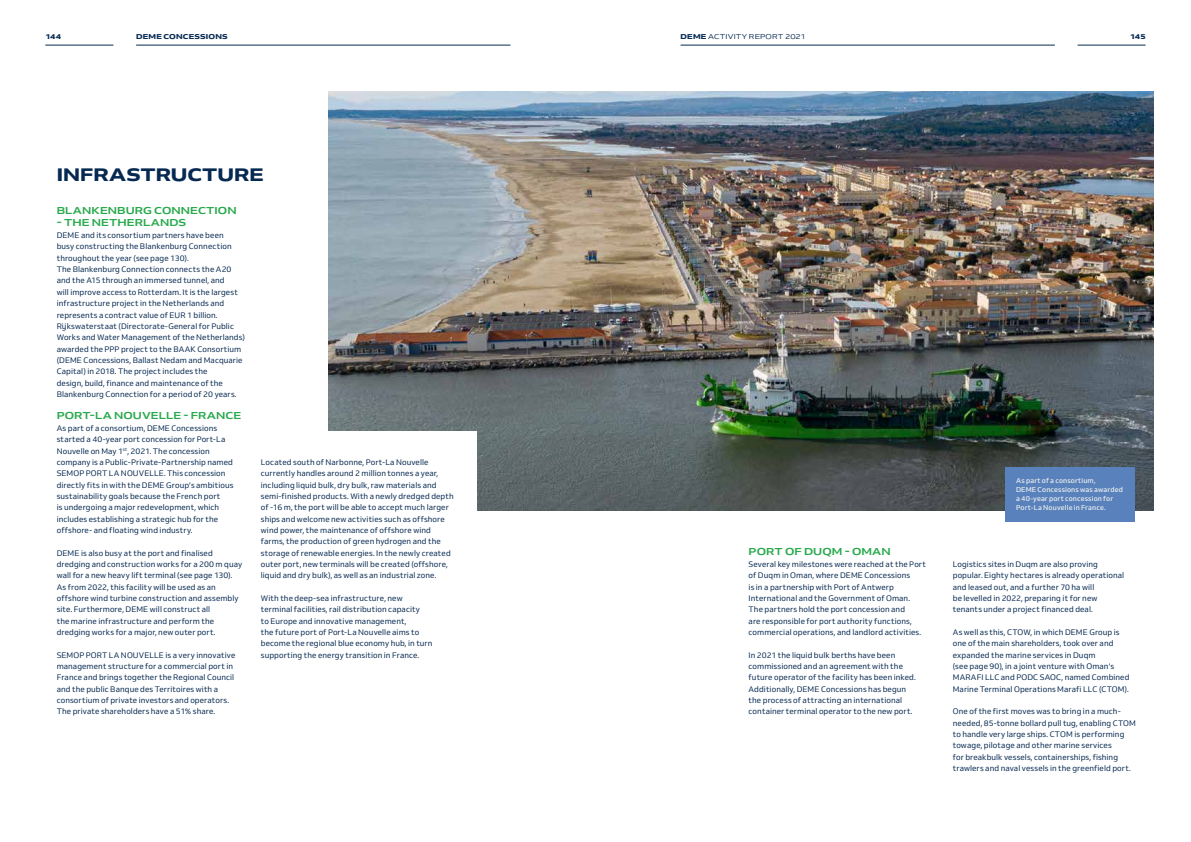
<style>
.page{position:relative;width:1191px;height:842px;background:#fff}
.page>*{position:absolute;margin:0;border:0;box-sizing:border-box;transform-origin:0 0}
.t1{font:800 18px "Venn Semi Ex";color:#062951}
.t2{font:700 semi-expanded 10px "Venn";letter-spacing:.01em;color:#29a94d}
.t3{font:8px/11.3px "Venn";letter-spacing:.01em;color:#062951}
.t4{font:500 7px/9px "Venn";letter-spacing:.02em;color:#edf1ee}
.t5{font:7px "Venn Semi Ex";letter-spacing:.02em;color:#062951}
.t6{font:800 7px "Venn Semi Ex";letter-spacing:.025em;color:#062951}
.s1{font-weight:800}
</style>
<div class="page">
<hr style="left:45px;top:45px;width:68px;height:1px;background:#062951">
<hr style="left:1077px;top:45px;width:68px;height:1px;background:#062951">
<hr style="left:136px;top:45px;width:374px;height:1px;background:#062951">
<hr style="left:680px;top:45px;width:374px;height:1px;background:#062951">
<img style="left:329px;top:91px;width:824px;height:419px">
<div style="left:261px;top:431px;width:215px;height:245px;background:#fff"></div>
<div style="left:1004px;top:467px;width:130px;height:55px;background:#5981bc"></div>
<p class="t6" style="left:45px;top:32px;width:17px">144</p>
<p class="t6" style="left:136px;top:32px;width:93px">DEME CONCESSIONS</p>
<p class="t5" style="left:680px;top:32px;width:127px"><span class="s1">DEME</span> ACTIVITY REPORT 2021</p>
<p class="t6" style="left:1130px;top:32px;width:17px">145</p>
<h1 class="t1" style="left:57px;top:164px;width:208px">INFRASTRUCTURE</h1>
<p class="t2" style="left:57px;top:205px;width:181px">BLANKENBURG CONNECTION</p>
<p class="t2" style="left:57px;top:216px;width:131px">- THE NETHERLANDS</p>
<p class="t3" style="left:57px;top:230px;width:190px">DEME and its consortium partners have been<br>busy constructing the Blankenburg Connection throughout the year (see page 130).<br>The Blankenburg Connection connects the A20 and the A15 through an immersed tunnel, and<br>will improve access to Rotterdam. It is the largest infrastructure project in the Netherlands and represents a contract value of EUR 1 billion.<br>Rijkswaterstaat (Directorate-General for Public Works and Water Management of the Netherlands) awarded the PPP project to the BAAK Consortium (DEME Concessions, Ballast Nedam and Macquarie Capital) in 2018. The project includes the<br>design, build, finance and maintenance of the Blankenburg Connection for a period of 20 years.</p>
<p class="t2" style="left:57px;top:409px;width:186px">PORT-LA NOUVELLE - FRANCE</p>
<p class="t3" style="left:57px;top:422px;width:178px">As part of a consortium, DEME Concessions started a 40-year port concession for Port-La Nouvelle on May 1<sup>st</sup>, 2021. The concession company is a Public-Private-Partnership named SEMOP PORT LA NOUVELLE. This concession directly fits in with the DEME Group’s ambitious sustainability goals because the French port<br>is undergoing a major redevelopment, which includes establishing a strategic hub for the offshore- and floating wind industry.</p>
<p class="t3" style="left:57px;top:547px;width:187px">DEME is also busy at the port and finalised dredging and construction works for a 200 m quay wall for a new heavy lift terminal (see page 130).<br>As from 2022, this facility will be used as an offshore wind turbine construction and assembly site. Furthermore, DEME will construct all<br>the marine infrastructure and perform the dredging works for a major, new outer port.</p>
<p class="t3" style="left:57px;top:649px;width:180px">SEMOP PORT LA NOUVELLE is a very innovative management structure for a commercial port in France and brings together the Regional Council and the public Banque des Territoires with a consortium of private investors and operators.<br>The private shareholders have a 51% share.</p>
<p class="t3" style="left:261px;top:456px;width:194px">Located south of Narbonne, Port-La Nouvelle currently handles around 2 million tonnes a year, including liquid bulk, dry bulk, raw materials and semi-finished products. With a newly dredged depth of -16 m, the port will be able to accept much larger ships and welcome new activities such as offshore wind power, the maintenance of offshore wind farms, the production of green hydrogen and the storage of renewable energies. In the newly created outer port, new terminals will be created (offshore, liquid and dry bulk), as well as an industrial zone.</p>
<p class="t3" style="left:261px;top:592px;width:173px">With the deep-sea infrastructure, new terminal facilities, rail distribution capacity<br>to Europe and innovative management,<br>the future port of Port-La Nouvelle aims to become the regional blue economy hub, in turn supporting the energy transition in France.</p>
<p class="t2" style="left:748px;top:545px;width:144px">PORT OF DUQM - OMAN</p>
<p class="t3" style="left:748px;top:558px;width:179px">Several key milestones were reached at the Port of Duqm in Oman, where DEME Concessions<br>is in a partnership with Port of Antwerp International and the Government of Oman.<br>The partners hold the port concession and<br>are responsible for port authority functions, commercial operations, and landlord activities.</p>
<p class="t3" style="left:748px;top:649px;width:169px">In 2021 the liquid bulk berths have been commissioned and an agreement with the future operator of the facility has been inked.<br>Additionally, DEME Concessions has begun the process of attracting an international container terminal operator to the new port.</p>
<p class="t4" style="left:1016px;top:476px;width:108px">As part of a consortium,<br>DEME Concessions was awarded a 40-year port concession for<br>Port-La Nouvelle in France.</p>
<p class="t3" style="left:952px;top:558px;width:173px">Logistics sites in Duqm are also proving popular. Eighty hectares is already operational and leased out, and a further 70 ha will<br>be levelled in 2022, preparing it for new tenants under a project financed deal.</p>
<p class="t3" style="left:952px;top:626px;width:178px">As well as this, CTOW, in which DEME Group is one of the main shareholders, took over and expanded the marine services in Duqm<br>(see page 90), in a joint venture with Oman’s MARAFI LLC and PODC SAOC, named Combined Marine Terminal Operations Marafi LLC (CTOM).</p>
<p class="t3" style="left:952px;top:706px;width:185px">One of the first moves was to bring in a much&shy;needed, 85-tonne bollard pull tug, enabling CTOM to handle very large ships. CTOM is performing towage, pilotage and other marine services<br>for breakbulk vessels, containerships, fishing trawlers and naval vessels in the greenfield port.</p>
</div>
